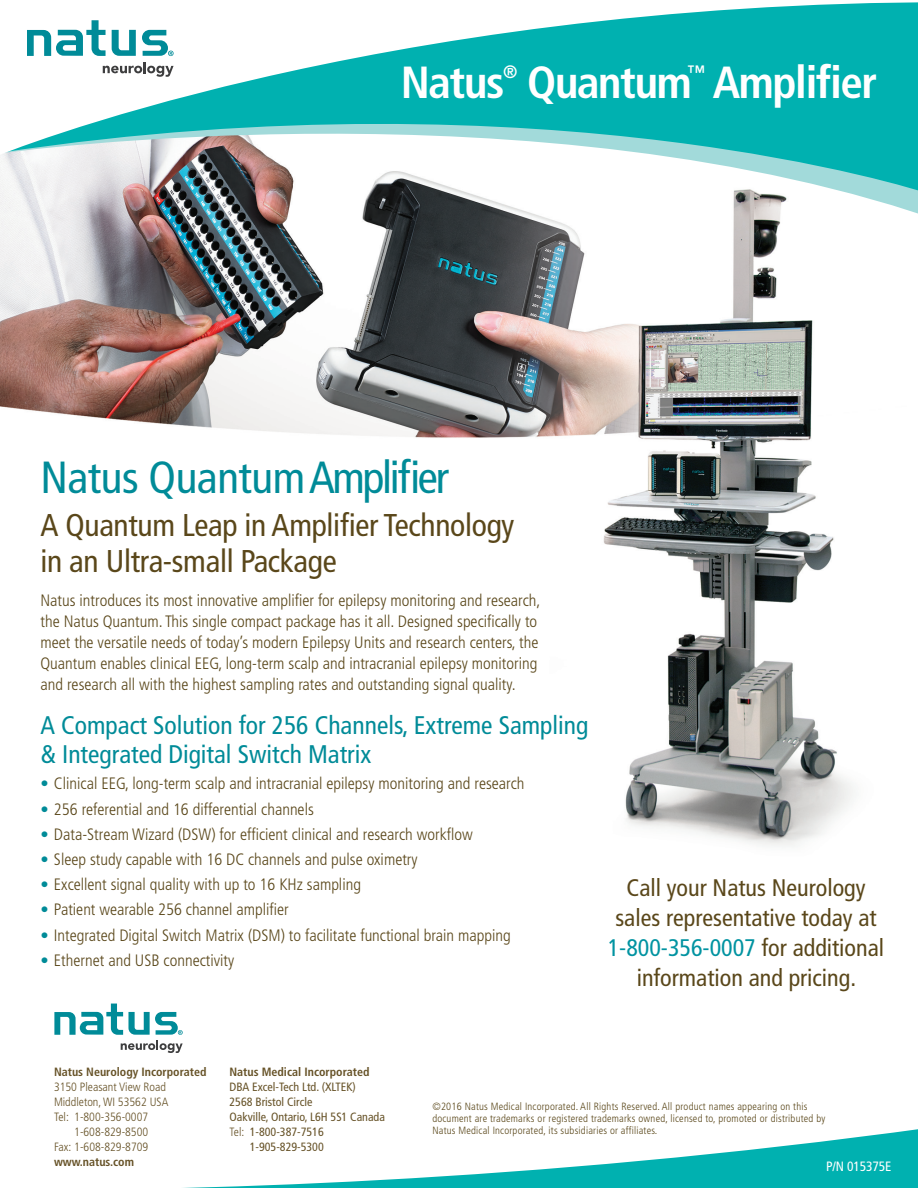
<style>
.page{position:relative;width:918px;height:1188px;background:#fff}
.page>*{position:absolute;margin:0;border:0;box-sizing:border-box;transform-origin:0 0}
.t1{font:700 condensed 45px "Frutiger LT Std";letter-spacing:-.03em;color:#fff}
.t2{font:condensed 45px "Frutiger LT Std";letter-spacing:-.01em;color:#008b98}
.t3{font:condensed 31.5px/36px "Frutiger LT Std";letter-spacing:-.01em;color:#5a471a}
.t4{font:condensed 25.5px/28.5px "Frutiger LT Std";color:#008b98}
.t5{font:condensed 24px/30px "Frutiger LT Std";color:#5a471a;text-align:center}
.t6{font:700 condensed 18px "Frutiger LT Std";color:#fff}
.t7{font:300 condensed 16.5px/21px "Frutiger LT Std";color:#5a471a}
.t8{font:condensed 13.5px "Frutiger LT Std";letter-spacing:-.01em;color:#fff}
.t9{font:condensed 12px "Frutiger LT Std";color:#665227}
.t10{font:300 condensed 12px "Frutiger LT Std";color:#665227}
.t11{font:700 condensed 12px "Frutiger LT Std";color:#665227}
.t12{font:300 condensed 10.5px/12px "Frutiger LT Std";letter-spacing:.02em;color:#5a471a}
.s1{font-weight:700;font-stretch:normal;color:#008b98}
.s2{color:#0093a1}
.s3{font-weight:300}
</style>
<div class="page">
<img style="left:0;top:157px;width:853px;height:689px">
<svg style="left:1px;top:201px;width:917px;height:24px"></svg>
<svg style="left:1px;top:156px;width:917px;height:45px"></svg>
<svg style="left:2px;top:2px;width:916px;height:154px;fill:#00b1b0"></svg>
<svg style="left:112px;top:30px;width:24px;height:26px"></svg>
<svg style="left:27px;top:20px;width:79px;height:36px"></svg>
<svg style="left:142px;top:30px;width:32px;height:26px"></svg>
<svg style="left:103px;top:62px;width:71px;height:15px"></svg>
<svg style="left:183px;top:1129px;width:735px;height:59px"></svg>
<svg style="left:54px;top:1004px;width:129px;height:49px"></svg>
<h1 class="t1" style="left:401px;top:56px;width:105px">Natus</h1>
<p class="t6" style="left:503px;top:61px;width:16px">®</p>
<h1 class="t1" style="left:527px;top:56px;width:166px">Quantum</h1>
<p class="t6" style="left:687px;top:61px;width:19px">™</p>
<h1 class="t1" style="left:713px;top:56px;width:166px">Amplifier</h1>
<h1 class="t2" style="left:40px;top:451px;width:410px">Natus Quantum Amplifier</h1>
<h2 class="t3" style="left:40px;top:507px;width:475px">A Quantum Leap in Amplifier Technology in an Ultra-small Package</h2>
<p class="t7" style="left:40px;top:590px;width:502px">Natus introduces its most innovative amplifier for epilepsy monitoring and research, the Natus Quantum. This single compact package has it all. Designed specifically to meet the versatile needs of today’s modern Epilepsy Units and research centers, the Quantum enables clinical EEG, long-term scalp and intracranial epilepsy monitoring and research all with the highest sampling rates and outstanding signal quality.</p>
<h3 class="t4" style="left:40px;top:711px;width:549px">A Compact Solution for 256 Channels, Extreme Sampling &amp; Integrated Digital Switch Matrix</h3>
<p class="t7" style="left:40px;top:773px;width:486px"><span class="s1">•</span> Clinical EEG, long-term scalp and intracranial epilepsy monitoring and research</p>
<p class="t7" style="left:40px;top:799px;width:275px"><span class="s1">•</span> 256 referential and 16 differential channels</p>
<p class="t7" style="left:40px;top:824px;width:434px"><span class="s1">•</span> Data-Stream Wizard (DSW) for efficient clinical and research workflow</p>
<p class="t7" style="left:40px;top:849px;width:379px"><span class="s1">•</span> Sleep study capable with 16 DC channels and pulse oximetry</p>
<p class="t7" style="left:40px;top:874px;width:322px"><span class="s1">•</span> Excellent signal quality with up to 16 KHz sampling</p>
<p class="t7" style="left:40px;top:899px;width:250px"><span class="s1">•</span> Patient wearable 256 channel amplifier</p>
<p class="t7" style="left:40px;top:925px;width:472px"><span class="s1">•</span> Integrated Digital Switch Matrix (DSM) to facilitate functional brain mapping</p>
<p class="t7" style="left:40px;top:950px;width:195px"><span class="s1">•</span> Ethernet and USB connectivity</p>
<h3 class="t5" style="left:608px;top:872px;width:278px">Call your Natus Neurology sales representative today at<br><span class="s2">1-800-356-0007</span> for additional information and pricing.</h3>
<p class="t11" style="left:54px;top:1064px;width:154px">Natus Neurology Incorporated</p>
<p class="t10" style="left:54px;top:1080px;width:113px">3150 Pleasant View Road</p>
<p class="t10" style="left:54px;top:1095px;width:116px">Middleton, WI 53562 USA</p>
<p class="t10" style="left:54px;top:1110px;width:96px">Tel: 1-800-356-0007</p>
<p class="t10" style="left:74px;top:1125px;width:76px">1-608-829-8500</p>
<p class="t10" style="left:54px;top:1140px;width:96px">Fax: 1-608-829-8709</p>
<p class="t11" style="left:54px;top:1154px;width:82px">www.natus.com</p>
<p class="t11" style="left:230px;top:1064px;width:141px">Natus Medical Incorporated</p>
<p class="t9" style="left:230px;top:1079px;width:128px">DBA Excel-Tech Ltd. (XLTEK)</p>
<p class="t9" style="left:230px;top:1094px;width:85px">2568 Bristol Circle</p>
<p class="t9" style="left:230px;top:1109px;width:157px">Oakville, Ontario, L6H 5S1 Canada</p>
<p class="t9" style="left:230px;top:1124px;width:96px"><span class="s3">Tel:</span> 1-800-387-7516</p>
<p class="t9" style="left:250px;top:1139px;width:76px">1-905-829-5300</p>
<p class="t12" style="left:432px;top:1101px;width:394px">©2016 Natus Medical Incorporated. All Rights Reserved. All product names appearing on this document are trademarks or registered trademarks owned, licensed to, promoted or distributed by<br>Natus Medical Incorporated, its subsidiaries or affiliates.</p>
<p class="t8" style="left:826px;top:1159px;width:67px">P/N 015375E</p>
</div>
